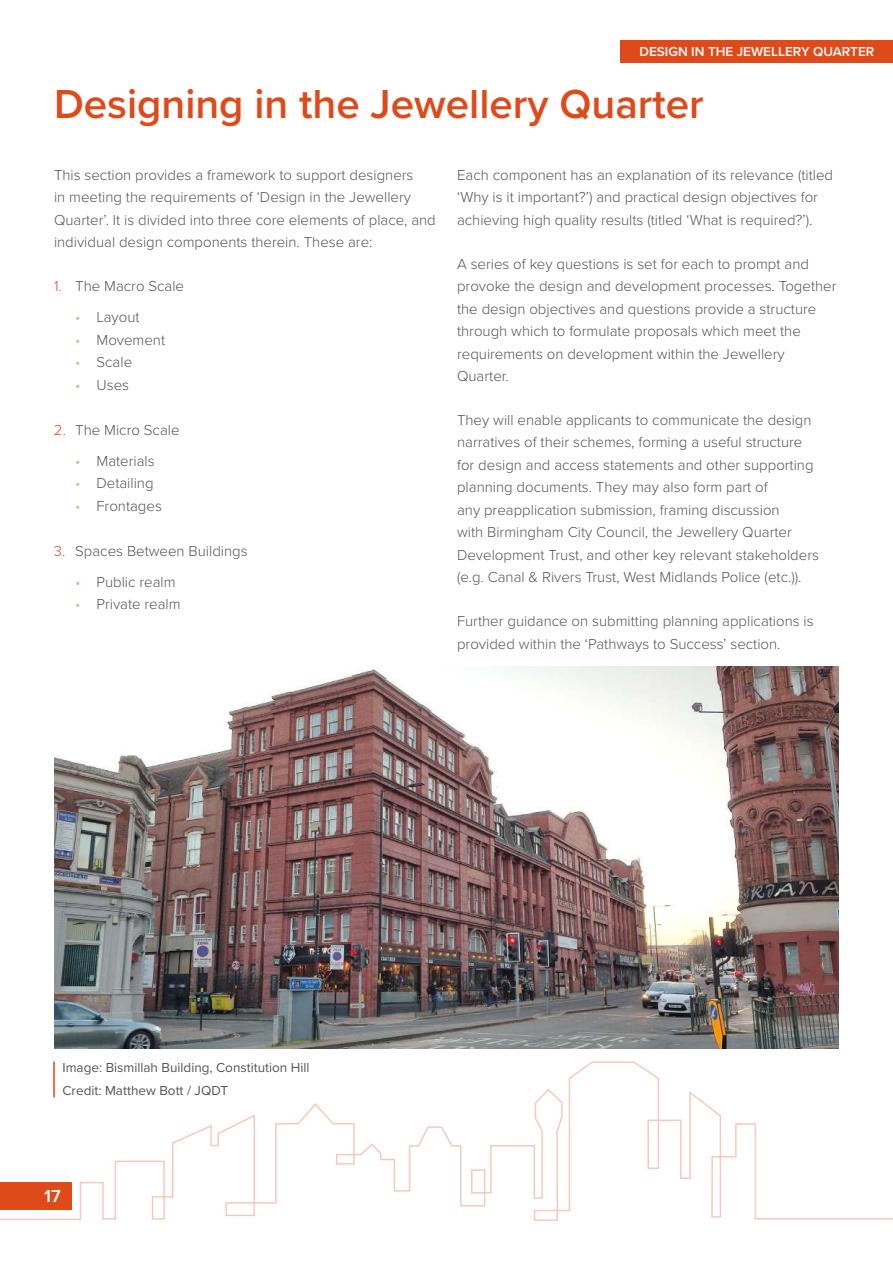
<style>
.page{position:relative;width:893px;height:1263px;background:#fff}
.page>*{position:absolute;margin:0;border:0;box-sizing:border-box;transform-origin:0 0}
.t1{font:600 42px "Proxima Nova";color:#df4a1b}
.t2{font:600 18px "Proxima Nova";color:#fff}
.t3{font:300 15px/22.5px "Proxima Nova";color:#555}
.t4{font:13.5px/22.5px "Proxima Nova";color:#555}
.t5{font:600 13.5px "Proxima Nova";color:#fff}
.s1{color:#df4a1b}
.s2{color:#f1ab85}
</style>
<div class="page">
<div style="left:621px;top:40px;width:272px;height:23px;background:#df4a1b"></div>
<svg style="left:0;top:1061px;width:893px;height:160px"></svg>
<img style="left:54px;top:666px;width:785px;height:382px">
<hr style="left:53px;top:1061px;width:2px;height:36px;background:#df4a1b">
<p class="t5" style="left:640px;top:46px;width:236px">DESIGN IN THE JEWELLERY QUARTER</p>
<h1 class="t1" style="left:54px;top:86px;width:651px">Designing in the Jewellery Quarter</h1>
<p class="t3" style="left:54px;top:164px;width:383px">This section provides a framework to support designers<br>in meeting the requirements of ‘Design in the Jewellery Quarter’. It is divided into three core elements of place, and individual design components therein. These are:</p>
<p class="t3" style="left:54px;top:276px;width:132px"><span class="s1">1.</span> The Macro Scale</p>
<p class="t3" style="left:75px;top:307px;width:66px"><span class="s2">•</span> Layout</p>
<p class="t3" style="left:75px;top:329px;width:91px"><span class="s2">•</span> Movement</p>
<p class="t3" style="left:75px;top:352px;width:58px"><span class="s2">•</span> Scale</p>
<p class="t3" style="left:75px;top:374px;width:55px"><span class="s2">•</span> Uses</p>
<p class="t3" style="left:54px;top:419px;width:127px"><span class="s1">2.</span> The Micro Scale</p>
<p class="t3" style="left:75px;top:450px;width:81px"><span class="s2">•</span> Materials</p>
<p class="t3" style="left:75px;top:473px;width:80px"><span class="s2">•</span> Detailing</p>
<p class="t3" style="left:75px;top:495px;width:88px"><span class="s2">•</span> Frontages</p>
<p class="t3" style="left:54px;top:540px;width:195px"><span class="s1">3.</span> Spaces Between Buildings</p>
<p class="t3" style="left:75px;top:571px;width:102px"><span class="s2">•</span> Public realm</p>
<p class="t3" style="left:75px;top:594px;width:107px"><span class="s2">•</span> Private realm</p>
<p class="t3" style="left:457px;top:164px;width:378px">Each component has an explanation of its relevance (titled ‘Why is it important?’) and practical design objectives for achieving high quality results (titled ‘What is required?’).</p>
<p class="t3" style="left:457px;top:253px;width:381px">A series of key questions is set for each to prompt and provoke the design and development processes. Together the design objectives and questions provide a structure through which to formulate proposals which meet the requirements on development within the Jewellery Quarter.</p>
<p class="t3" style="left:457px;top:409px;width:363px">They will enable applicants to communicate the design narratives of their schemes, forming a useful structure for design and access statements and other supporting planning documents. They may also form part of<br>any preapplication submission, framing discussion<br>with Birmingham City Council, the Jewellery Quarter Development Trust, and other key relevant stakeholders (e.g. Canal &amp; Rivers Trust, West Midlands Police (etc.)).</p>
<p class="t3" style="left:457px;top:611px;width:358px">Further guidance on submitting planning applications is provided within the ‘Pathways to Success’ section.</p>
<p class="t4" style="left:63px;top:1057px;width:248px">Image: Bismillah Building, Constitution Hill<br>Credit: Matthew Bott / JQDT</p>
<p class="t2" style="left:44px;top:1188px;width:18px">17</p>
</div>
